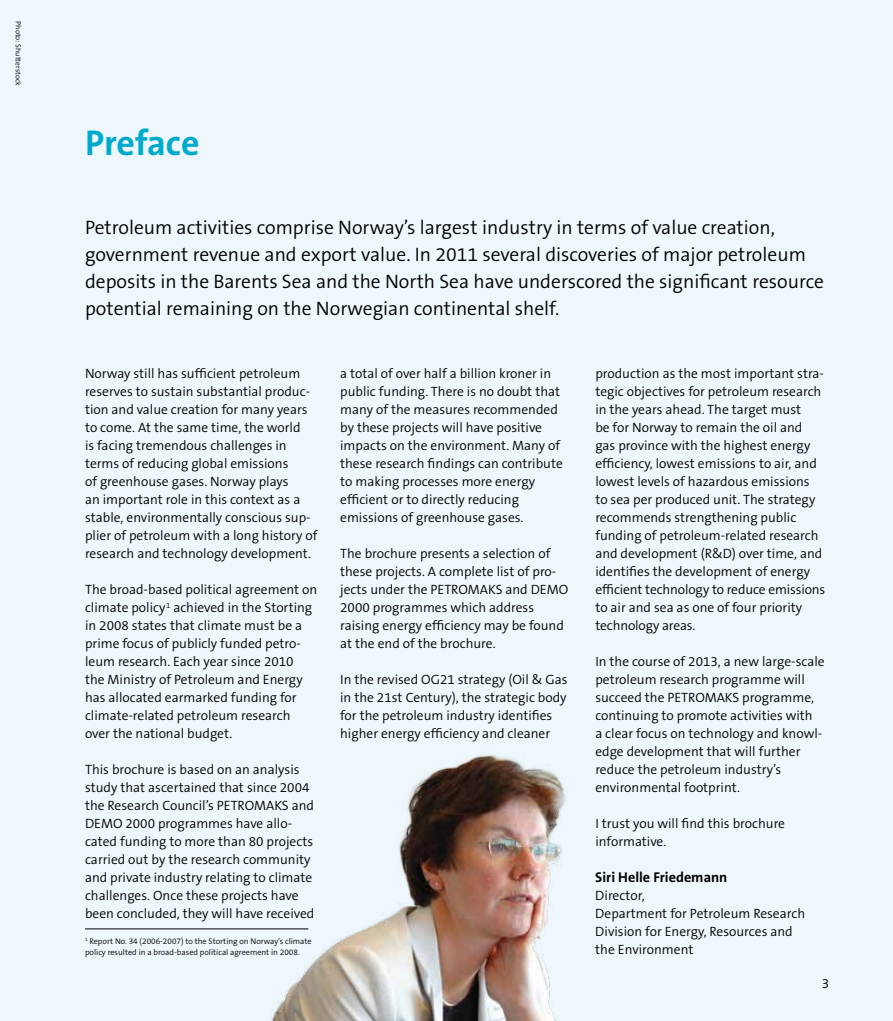
<style>
.page{position:relative;width:893px;height:1021px;background:#fff}
.page>*{position:absolute;margin:0;border:0;box-sizing:border-box;transform-origin:0 0}
.t1{font:700 36px "The Sans B7";color:#00aacd}
.t2{font:300 19.5px/27px "The Sans B4";color:#000}
.t3{font:700 14.25px "The Sans B7";color:#000}
.t4{font:300 13.5px/18px "The Sans B4";color:#000}
.t5{font:300 8.25px/11.2px "The Sans B4";color:#000}
.t6{font:300 7.5px "The Sans B4";color:#000}
</style>
<div class="page">
<div style="left:0;top:0;width:893px;height:1020px;background:#eef7fb"></div>
<hr style="left:85px;top:928px;width:223px;height:1px;background:#000">
<img style="left:260px;top:754px;width:306px;height:266px">
<p class="t6" style="left:22px;top:21px;width:66px;rotate:90deg">Photo: Shutterstock</p>
<h1 class="t1" style="left:85px;top:123px;width:116px">Preface</h1>
<p class="t2" style="left:85px;top:215px;width:741px">Petroleum activities comprise Norway’s largest industry in terms of value creation, government revenue and export value. I n 2011 several discoveries of major petroleum deposits in the Barents Sea and the North Sea have underscored the significant resource potential remaining on the Norwegian continental shelf.</p>
<p class="t4" style="left:85px;top:365px;width:234px">Norway still has sufficient petroleum reserves to sustain substantial produc&shy;tion and value creation for many years to come. At the same time, the world<br>is facing tremendous challenges in terms of reducing global emissions<br>of greenhouse gases. Norway plays<br>an important role in this context as a stable, environmentally conscious sup&shy;plier of petroleum with a long history of research and technology development.</p>
<p class="t4" style="left:85px;top:581px;width:234px">The broad-based political agreement on climate policy<sup>1</sup> achieved in the Storting in 2008 states that climate must be a prime focus of publicly funded petro&shy;leum research. Each year since 2010<br>the Ministry of Petroleum and Energy has allocated earmarked funding for climate-related petroleum research over the national budget.</p>
<p class="t4" style="left:85px;top:761px;width:231px">This brochure is based on an analysis study that ascertained that since 2004 the Research Council’s PETROMAKS and DEMO 2000 programmes have allo&shy;cated funding to more than 80 projects carried out by the research community and private industry relating to climate challenges. Once these projects have been concluded, they will have received</p>
<p class="t5" style="left:85px;top:935px;width:228px"><sup>1</sup> Report No. 34 (2006-2007) to the Storting on Norway’s climate policy resulted in a broad-based political agreement in 2008.</p>
<p class="t4" style="left:340px;top:365px;width:224px">a total of over half a billion kroner in public funding. There is no doubt that many of the measures recommended by these projects will have positive impacts on the environment. Many of these research findings can contribute to making processes more energy efficient or to directly reducing emissions of greenhouse gases.</p>
<p class="t4" style="left:340px;top:545px;width:228px">The brochure presents a selection of these projects. A complete list of pro&shy;jects under the PETROMAKS and DEMO 2000 programmes which address raising energy efficiency may be found at the end of the brochure.</p>
<p class="t4" style="left:340px;top:671px;width:229px">I n the revised OG21 strategy (Oil &amp; Gas in the 21st Century), the strategic body for the petroleum industry identifies higher energy efficiency and cleaner</p>
<p class="t4" style="left:595px;top:365px;width:232px">production as the most important stra&shy;tegic objectives for petroleum research in the years ahead. The target must<br>be for Norway to remain the oil and gas province with the highest energy efficiency, lowest emissions to air, and lowest levels of hazardous emissions<br>to sea per produced unit. The strategy recommends strengthening public funding of petroleum-related research and development (R&amp;D) over time, and identifies the development of energy efficient technology to reduce emissions to air and sea as one of four priority technology areas.</p>
<p class="t4" style="left:595px;top:653px;width:231px">I n the course of 2013, a new large-scale petroleum research programme will succeed the PETROMAKS programme, continuing to promote activities with<br>a clear focus on technology and knowl&shy;edge development that will further reduce the petroleum industry’s environmental footprint.</p>
<p class="t4" style="left:595px;top:815px;width:191px">I trust you will find this brochure informative.</p>
<p class="t3" style="left:595px;top:870px;width:134px">Siri Helle Friedemann</p>
<p class="t4" style="left:595px;top:887px;width:211px">Director,<br>Department for Petroleum Research<br>Division for Energy, Resources and the Environment</p>
<p class="t4" style="left:822px;top:975px;width:9px">3</p>
</div>
